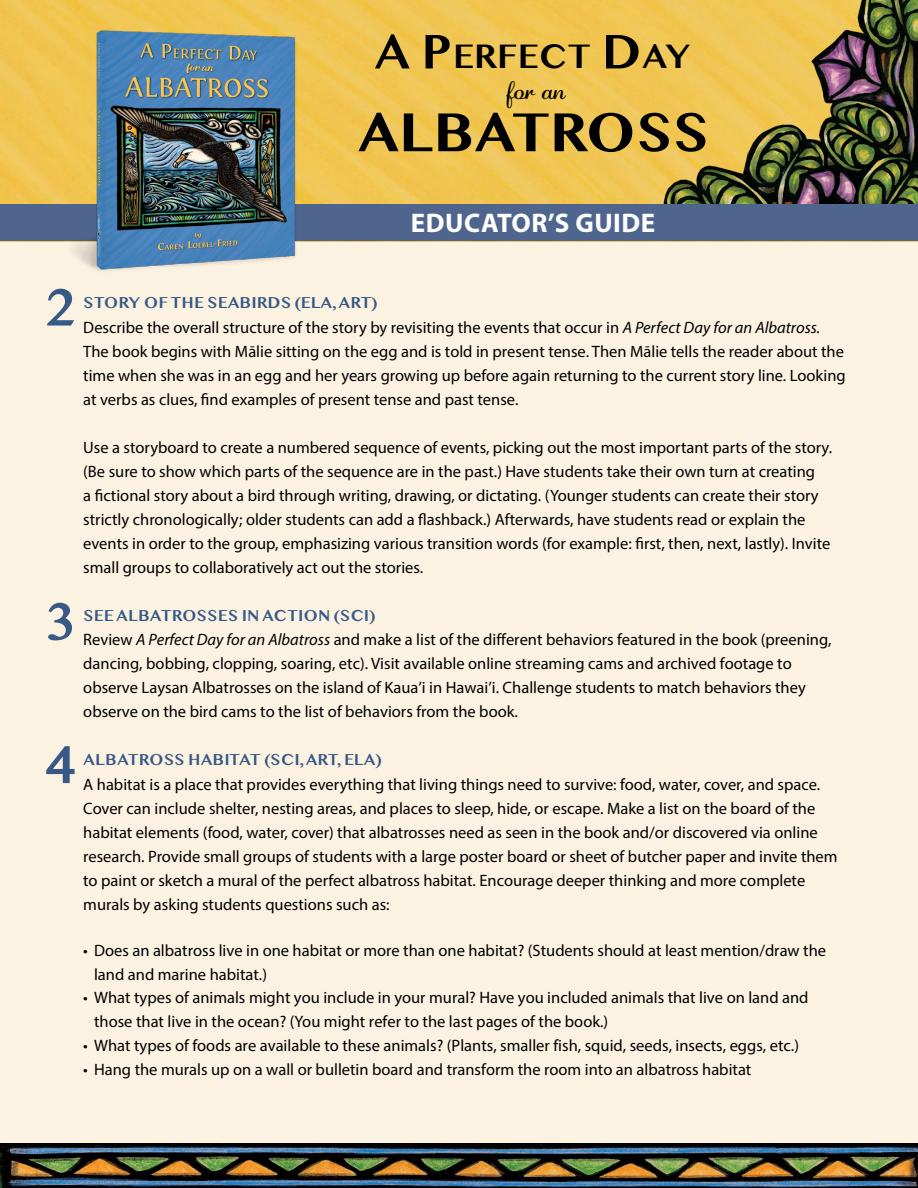
<style>
.page{position:relative;width:918px;height:1188px;background:#fff}
.page>*{position:absolute;margin:0;border:0;box-sizing:border-box;transform-origin:0 0}
.t1{font:700 57px "Malayalam MN";color:#000}
.t2{font:700 55.5px "Kannada MN";color:#375986}
.t3{font:700 35.4px "Kannada MN";color:#000}
.t4{font:28.5px "Adage Script JF";color:#000}
.t5{font:700 27px "Myriad Pro";letter-spacing:.02em;color:#fff}
.t6{font:16.5px/24px "Myriad Pro";color:#000}
.t7{font:700 16.5px "Kannada MN";color:#375986}
.s1{font-size:50.55px}
.s2{font-style:italic}
</style>
<div class="page">
<div style="left:0;top:227px;width:918px;height:930px;background:#fcf2e2"></div>
<img style="left:0;top:1144px;width:918px;height:44px">
<img style="left:0;top:0;width:657px;height:204px">
<img style="left:657px;top:0;width:261px;height:204px">
<div style="left:0;top:204px;width:918px;height:37px;background:#4f658e"></div>
<img style="left:58px;top:24px;width:256px;height:247px">
<h3 class="t3" style="left:374px;top:36px;width:318px"><span class="s1">A P</span>ERFECT <span class="s1">D</span>AY</h3>
<h3 class="t4" style="left:507px;top:70px;width:59px">for an</h3>
<h1 class="t1" style="left:358px;top:105px;width:353px">ALBATROSS</h1>
<h3 class="t5" style="left:411px;top:206px;width:246px">EDUCATOR’S GUIDE</h3>
<h2 class="t2" style="left:45px;top:274px;width:32px">2</h2>
<h2 class="t2" style="left:45px;top:588px;width:32px">3</h2>
<h2 class="t2" style="left:45px;top:731px;width:32px">4</h2>
<p class="t7" style="left:83px;top:293px;width:296px">STORY OF THE SEABIRDS (ELA, ART)</p>
<p class="t6" style="left:83px;top:315px;width:764px">Describe the overall structure of the story by revisiting the events that occur in <span class="s2">A Perfect Day for an Albatross.<br></span>The book begins with Mālie sitting on the egg and is told in present tense. Then Mālie tells the reader about the time when she was in an egg and her years growing up before again returning to the current story line. Looking at verbs as clues, find examples of present tense and past tense.</p>
<p class="t6" style="left:83px;top:435px;width:750px">Use a storyboard to create a numbered sequence of events, picking out the most important parts of the story. (Be sure to show which parts of the sequence are in the past.) Have students take their own turn at creating<br>a fictional story about a bird through writing, drawing, or dictating. (Younger students can create their story strictly chronologically; older students can add a flashback.) Afterwards, have students read or explain the events in order to the group, emphasizing various transition words (for example: first, then, next, lastly). Invite small groups to collaboratively act out the stories.</p>
<p class="t7" style="left:83px;top:605px;width:293px">SEE ALBATROSSES IN ACTION (SCI)</p>
<p class="t6" style="left:83px;top:628px;width:750px">Review <span class="s2">A Perfect Day for an Albatross</span> and make a list of the different behaviors featured in the book (preening, dancing, bobbing, clopping, soaring, etc). Visit available online streaming cams and archived footage to observe Laysan Albatrosses on the island of Kaua’i in Hawai’i. Challenge students to match behaviors they observe on the bird cams to the list of behaviors from the book.</p>
<p class="t7" style="left:83px;top:750px;width:300px">ALBATROSS HABITAT (SCI, ART, ELA)</p>
<p class="t6" style="left:83px;top:772px;width:756px">A habitat is a place that provides everything that living things need to survive: food, water, cover, and space.<br>Cover can include shelter, nesting areas, and places to sleep, hide, or escape. Make a list on the board of the habitat elements (food, water, cover) that albatrosses need as seen in the book and/or discovered via online research. Provide small groups of students with a large poster board or sheet of butcher paper and invite them to paint or sketch a mural of the perfect albatross habitat. Encourage deeper thinking and more complete murals by asking students questions such as:</p>
<p class="t6" style="left:94px;top:938px;width:734px;text-indent:-11px">• Does an albatross live in one habitat or more than one habitat? (Students should at least mention/draw the land and marine habitat.)</p>
<p class="t6" style="left:94px;top:985px;width:716px;text-indent:-11px">• What types of animals might you include in your mural? Have you included animals that live on land and those that live in the ocean? (You might refer to the last pages of the book.)</p>
<p class="t6" style="left:83px;top:1033px;width:717px">• What types of foods are available to these animals? (Plants, smaller fish, squid, seeds, insects, eggs, etc.)</p>
<p class="t6" style="left:83px;top:1057px;width:670px">• Hang the murals up on a wall or bulletin board and transform the room into an albatross habitat</p>
</div>
